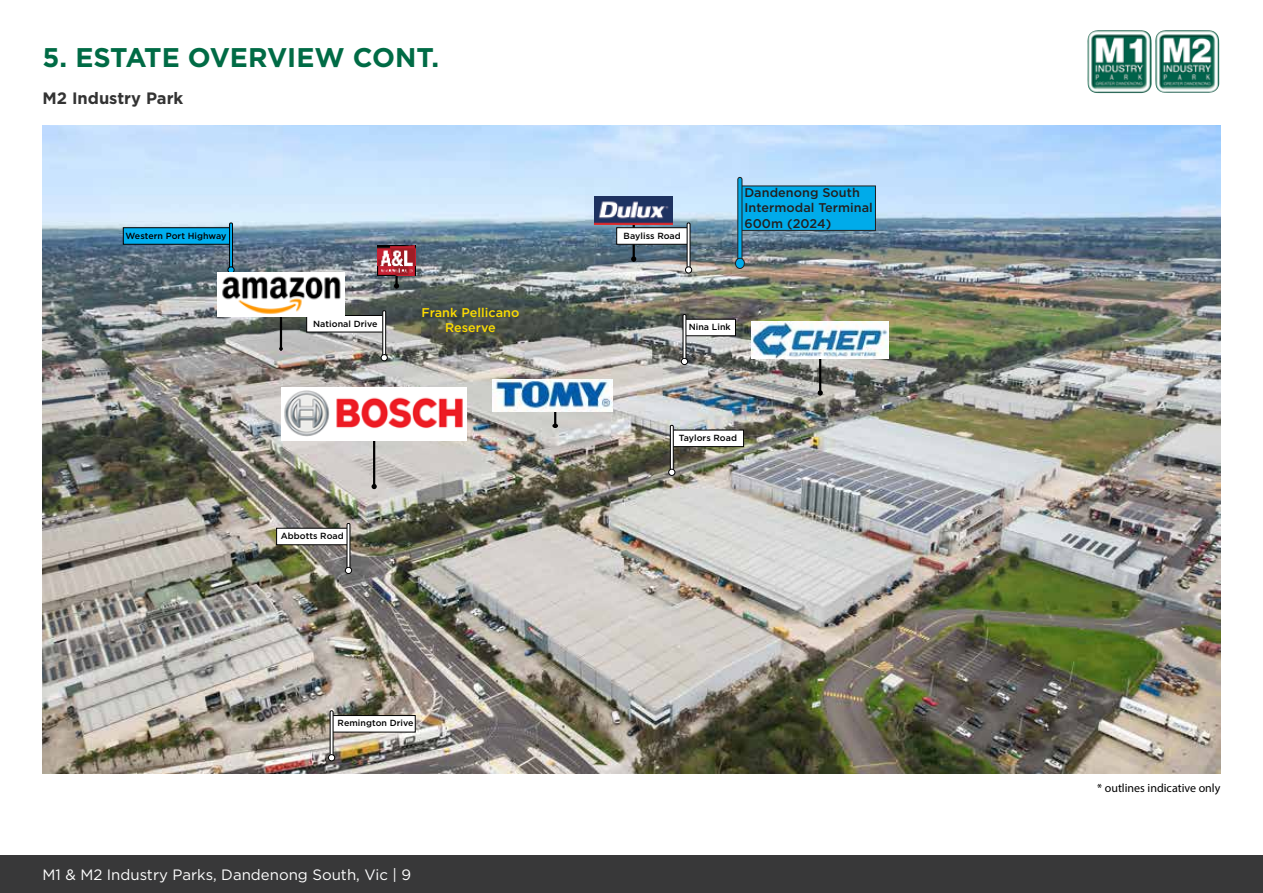
<style>
.page{position:relative;width:1263px;height:893px;background:#fff}
.page>*{position:absolute;margin:0;border:0;box-sizing:border-box;transform-origin:0 0}
.t1{font:700 27px "Gotham";color:#006b45}
.t2{font:700 16.5px "Gotham";color:#333}
.t3{font:15px "Gotham";color:#fff}
.t4{font:500 12.6px/15.1px "Gotham";letter-spacing:.005em;color:#232020}
.t5{font:500 12.6px/15.1px "Gotham";letter-spacing:.005em;color:#fcdc00;text-align:center}
.t6{font:12px "Myriad Pro";color:#000}
.t7{font:500 8.85px "Gotham";letter-spacing:.005em;color:#000}
</style>
<div class="page">
<img style="left:43px;top:125px;width:1177px;height:649px">
<hr style="left:373px;top:434px;width:2px;height:54px;background:#000">
<svg style="left:372px;top:484px;width:5px;height:5px"></svg>
<img style="left:281px;top:388px;width:186px;height:53px">
<hr style="left:554px;top:382px;width:2px;height:45px;background:#000">
<svg style="left:552px;top:424px;width:6px;height:4px"></svg>
<img style="left:492px;top:379px;width:120px;height:32px">
<hr style="left:633px;top:220px;width:2px;height:41px;background:#000">
<svg style="left:631px;top:256px;width:5px;height:6px"></svg>
<img style="left:595px;top:197px;width:77px;height:28px">
<hr style="left:819px;top:340px;width:2px;height:54px;background:#000">
<svg style="left:818px;top:390px;width:5px;height:5px"></svg>
<img style="left:752px;top:321px;width:136px;height:38px">
<div style="left:685px;top:319px;width:51px;height:17px;background:#fff;border:1px solid #000"></div>
<div style="left:683px;top:314px;width:3px;height:50px;border:1px solid #000"></div>
<svg style="left:681px;top:357px;width:7px;height:8px"></svg>
<div style="left:673px;top:430px;width:71px;height:17px;background:#fff;border:1px solid #000"></div>
<div style="left:670px;top:425px;width:4px;height:50px;border:1px solid #000"></div>
<svg style="left:668px;top:468px;width:8px;height:8px"></svg>
<div style="left:616px;top:227px;width:71px;height:18px;background:#fff;border:1px solid #000"></div>
<div style="left:687px;top:223px;width:3px;height:50px;border:1px solid #000"></div>
<svg style="left:685px;top:265px;width:7px;height:9px"></svg>
<div style="left:123px;top:227px;width:107px;height:18px;background:#00aeef;border:1px solid #000"></div>
<div style="left:229px;top:223px;width:4px;height:50px;border:1px solid #000"></div>
<svg style="left:227px;top:265px;width:8px;height:8px"></svg>
<div style="left:276px;top:528px;width:71px;height:17px;background:#fff;border:1px solid #000"></div>
<div style="left:347px;top:523px;width:3px;height:50px;border:1px solid #000"></div>
<svg style="left:345px;top:566px;width:7px;height:8px"></svg>
<div style="left:306px;top:315px;width:77px;height:17px;background:#fff;border:1px solid #000"></div>
<div style="left:382px;top:310px;width:4px;height:51px;border:1px solid #000"></div>
<svg style="left:380px;top:353px;width:8px;height:9px"></svg>
<div style="left:333px;top:715px;width:83px;height:17px;background:#fff;border:1px solid #000"></div>
<div style="left:330px;top:710px;width:3px;height:51px;border:1px solid #000"></div>
<svg style="left:328px;top:753px;width:8px;height:9px"></svg>
<hr style="left:395px;top:269px;width:3px;height:18px;background:#000">
<svg style="left:394px;top:283px;width:5px;height:6px"></svg>
<img style="left:377px;top:245px;width:39px;height:30px">
<hr style="left:280px;top:312px;width:2px;height:38px;background:#000">
<img style="left:217px;top:273px;width:127px;height:43px">
<div style="left:741px;top:186px;width:135px;height:45px;background:#00abea;border:1px solid #232020"></div>
<hr style="left:738px;top:177px;width:4px;height:89px;background:#00abea;border-radius:2px">
<div style="left:737px;top:177px;width:5px;height:90px;border:1px solid #232020;border-radius:2px"></div>
<svg style="left:735px;top:256px;width:10px;height:13px"></svg>
<img style="left:1087px;top:30px;width:65px;height:63px">
<img style="left:1155px;top:30px;width:65px;height:63px">
<div style="left:0;top:855px;width:1263px;height:38px;background:#383839"></div>
<h1 class="t1" style="left:43px;top:39px;width:398px">5. ESTATE OVERVIEW CONT.</h1>
<h2 class="t2" style="left:43px;top:88px;width:142px">M2 Industry Park</h2>
<p class="t7" style="left:126px;top:230px;width:102px">Western Port Highway</p>
<p class="t7" style="left:624px;top:230px;width:59px">Bayliss Road</p>
<h3 class="t4" style="left:744px;top:185px;width:130px">Dandenong South<br>Intermodal Terminal<br>600m (2024)</h3>
<p class="t7" style="left:313px;top:318px;width:66px">National Drive</p>
<h3 class="t5" style="left:421px;top:304px;width:100px">Frank Pellicano<br>Reserve</h3>
<p class="t7" style="left:689px;top:321px;width:44px">Nina Link</p>
<p class="t7" style="left:281px;top:530px;width:65px">Abbotts Road</p>
<p class="t7" style="left:679px;top:432px;width:60px">Taylors Road</p>
<p class="t7" style="left:338px;top:717px;width:77px">Remington Drive</p>
<h3 class="t3" style="left:43px;top:865px;width:370px">M1 &amp; M2 Industry Parks, Dandenong South, Vic | 9</h3>
<h3 class="t6" style="left:1097px;top:780px;width:125px">* outlines indicative only</h3>
</div>
